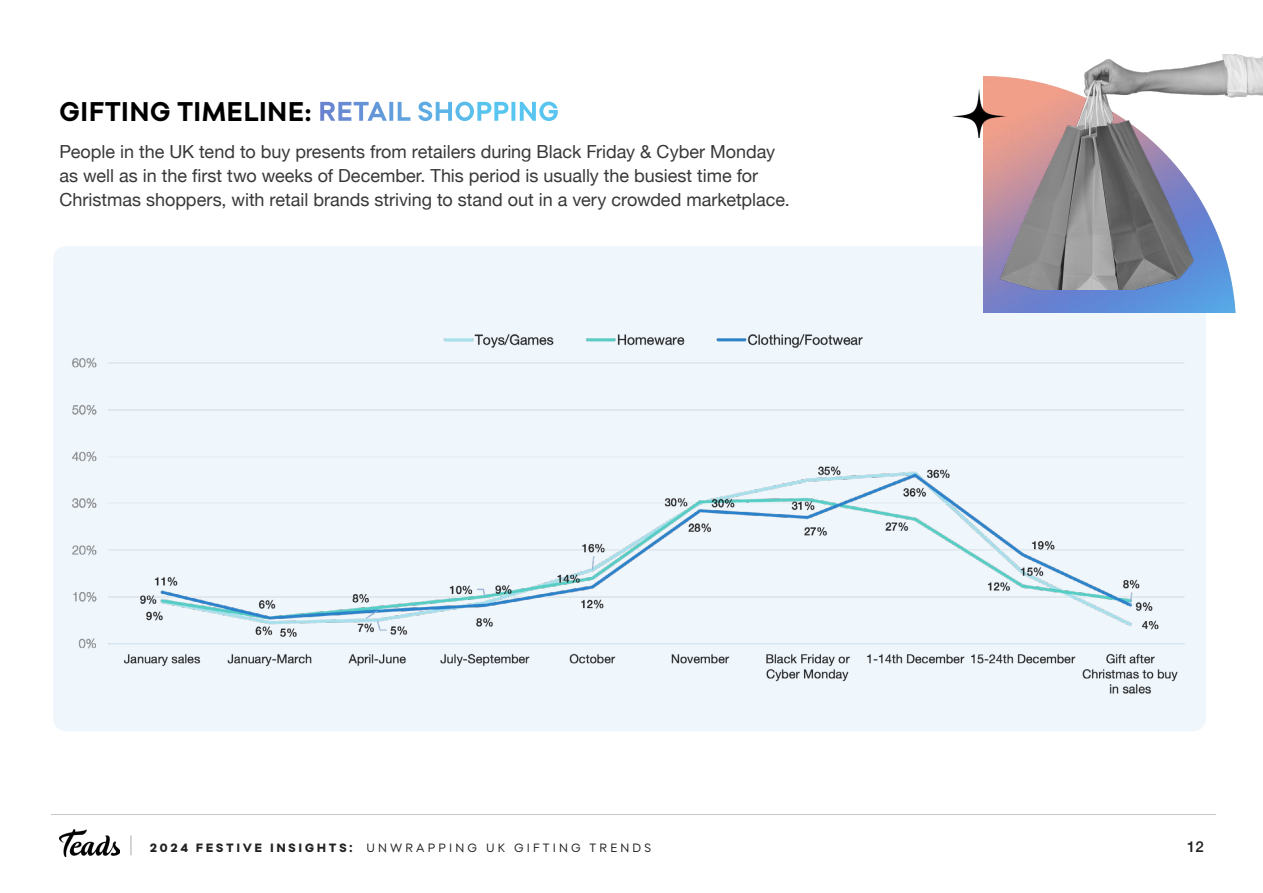
<style>
.page{position:relative;width:1263px;height:893px;background:#fff}
.page>*{position:absolute;margin:0;border:0;box-sizing:border-box;transform-origin:0 0}
.t1{font:700 27px "Soin Sans Pro";letter-spacing:.03em;color:#000}
.t2{font:18px/24px "Helvetica Neue";color:#383838}
.t3{font:500 15px "Helvetica Neue";color:#1f2020}
.t4{font:12px "Soin Sans Pro";letter-spacing:.265em;color:#1f2020}
.s1{color:#fff}
.s2{font-family:"Soin Sans Pro Headline"}
</style>
<div class="page">
<img style="left:60px;top:830px;width:59px;height:26px">
<hr style="left:130px;top:835px;width:2px;height:20px;background:#c7c7c7">
<hr style="left:51px;top:814px;width:1165px;height:1px;background:#c7c7c7">
<div style="left:53px;top:246px;width:1153px;height:485px;background:#eff6fc;border-radius:13px"></div>
<img style="left:72px;top:334px;width:1113px;height:360px">
<img style="left:983px;top:76px;width:253px;height:236px">
<img style="left:952px;top:89px;width:47px;height:49px">
<img style="left:999px;top:54px;width:264px;height:235px">
<h1 class="t1" style="left:60px;top:95px;width:501px">GIFTING TIMELINE: <span class="s1">RETAIL SHOPPING</span></h1>
<p class="t2" style="left:60px;top:140px;width:732px">People in the UK tend to buy presents from retailers during Black Friday &amp; Cyber Monday as well as in the first two weeks of December. This period is usually the busiest time for<br>Christmas shoppers, with retail brands striving to stand out in a very crowded marketplace.</p>
<p class="t4" style="left:150px;top:841px;width:503px"><span class="s2">2024 FESTIVE INSIGHTS:</span> UNWRAPPING UK GIFTING TRENDS</p>
<p class="t3" style="left:1187px;top:835px;width:18px">12</p>
</div>
